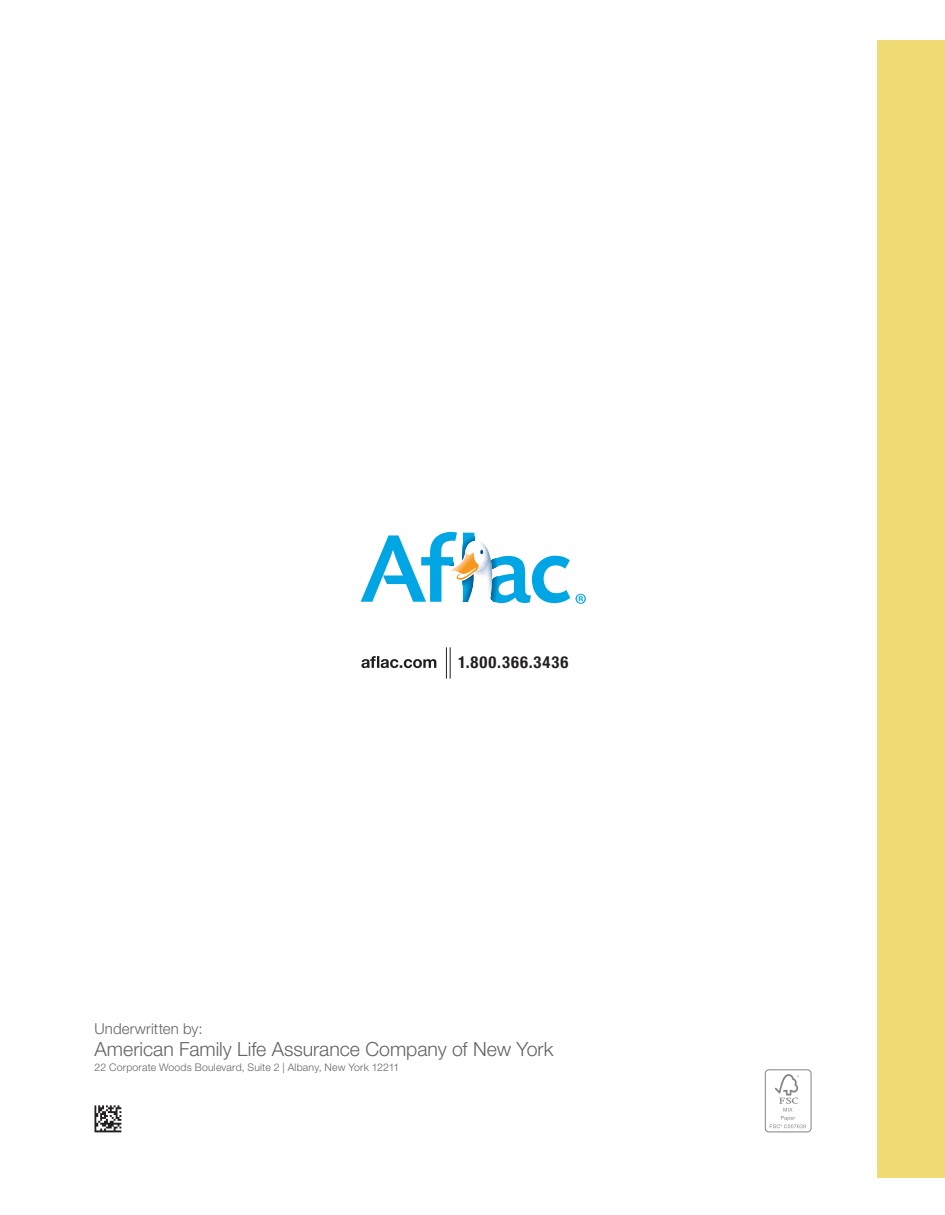
<style>
.page{position:relative;width:945px;height:1215px;background:#fff}
.page>*{position:absolute;margin:0;border:0;box-sizing:border-box;transform-origin:0 0}
.t1{font:300 19.5px "Helvetica Neue CELT";color:#636366}
.t2{font:700 condensed 16.5px "Helvetica Neue LTCE";letter-spacing:.065em;color:#231f20}
.t3{font:300 15px "Helvetica Neue CELT";letter-spacing:.01em;color:#636366}
.t4{font:300 10.5px "Helvetica Neue CELT";letter-spacing:.02em;color:#636366}
</style>
<div class="page">
<div style="left:878px;top:40px;width:67px;height:1138px;background:#f1db74"></div>
<svg style="left:94px;top:1105px;width:27px;height:27px"></svg>
<div style="left:765px;top:1069px;width:46px;height:63px;border:1px solid #808285;border-radius:4px"></div>
<svg style="left:770px;top:1074px;width:36px;height:54px"></svg>
<svg style="left:361px;top:532px;width:225px;height:72px"></svg>
<hr style="left:450px;top:647px;width:1px;height:32px;background:#231f20">
<hr style="left:446px;top:647px;width:1px;height:32px;background:#231f20">
<svg style="left:361px;top:656px;width:75px;height:12px"></svg>
<h2 class="t2" style="left:458px;top:653px;width:112px">1.800.366.3436</h2>
<h3 class="t3" style="left:94px;top:1019px;width:110px">Underwritten by:</h3>
<h1 class="t1" style="left:94px;top:1038px;width:461px">American Family Life Assurance Company of New York</h1>
<p class="t4" style="left:94px;top:1061px;width:306px">22 Corporate Woods Boulevard, Suite 2 | Albany, New York 12211</p>
</div>
